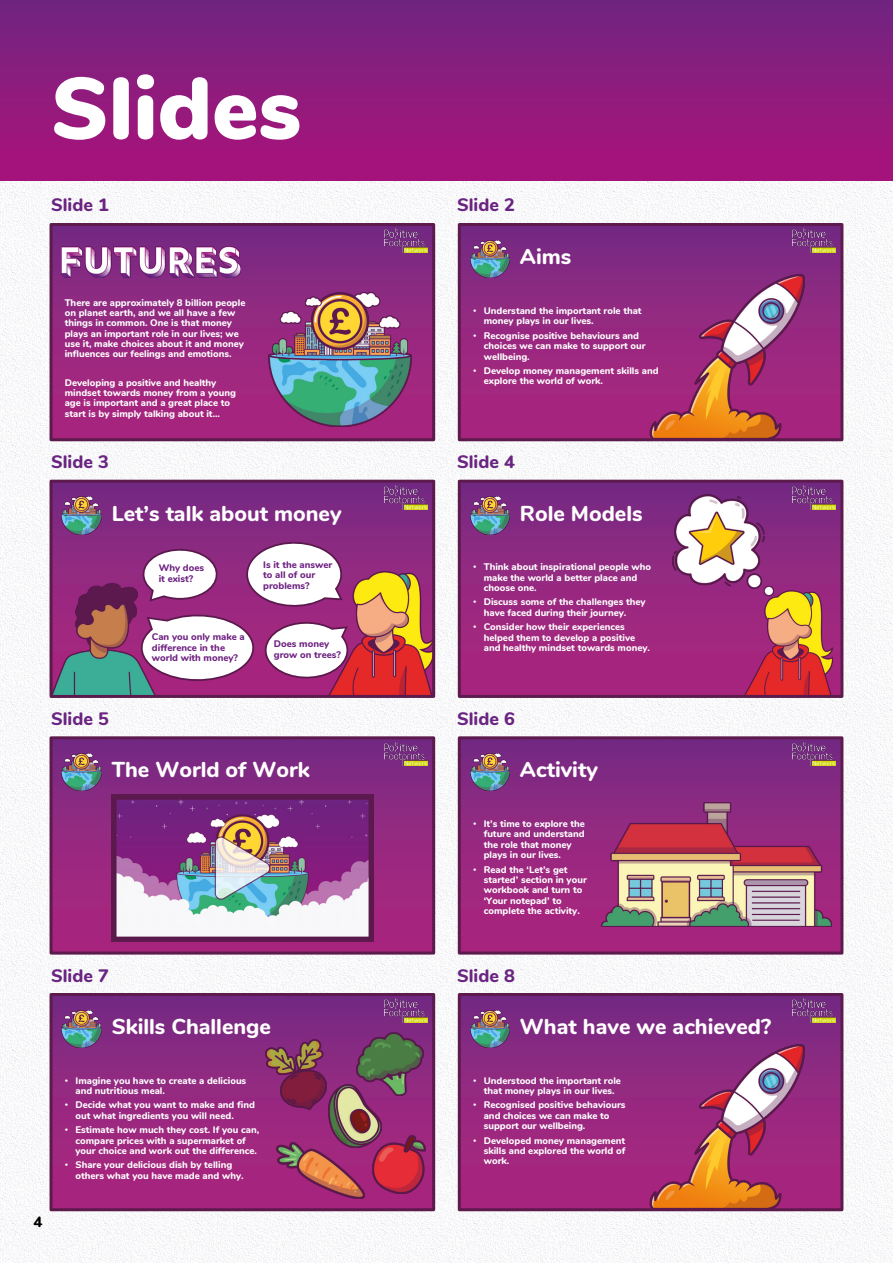
<style>
.page{position:relative;width:893px;height:1263px;background:#fff}
.page>*{position:absolute;margin:0;border:0;box-sizing:border-box;transform-origin:0 0}
.t1{font:900 87px "Nunito";color:#fff}
.t2{font:800 21.45px "Nunito";color:#fff}
.t3{font:800 18px "Nunito";color:#6a2481}
.t4{font:800 15px "Nunito";color:#000}
.t5{font:800 9.6px/10.4px "Nunito";color:#fff}
.t6{font:800 9.6px/10.4px "Nunito";color:#6e2381}
.s1{font-family:"Arial";font-weight:400}
</style>
<div class="page">
<img style="left:0;top:181px;width:893px;height:1082px">
<div style="left:0;top:0;width:893px;height:181px;background:linear-gradient(to bottom,#712580,#aa127a)"></div>
<div style="left:51px;top:224px;width:383px;height:216px;background:linear-gradient(to bottom,#782c82,#ae257d)"></div>
<img style="left:62px;top:247px;width:179px;height:30px">
<img style="left:384px;top:229px;width:43px;height:23px">
<img style="left:268px;top:292px;width:143px;height:135px">
<div style="left:50px;top:223px;width:385px;height:218px;border:3px solid #5c1a4d"></div>
<div style="left:459px;top:224px;width:383px;height:216px;background:linear-gradient(to bottom,#782b83,#ae257d)"></div>
<img style="left:793px;top:229px;width:43px;height:23px">
<img style="left:648px;top:275px;width:156px;height:162px">
<img style="left:470px;top:240px;width:40px;height:38px">
<div style="left:458px;top:223px;width:385px;height:218px;border:3px solid #5c1a4d"></div>
<div style="left:51px;top:738px;width:383px;height:215px;background:linear-gradient(to bottom,#782b83,#ae257c)"></div>
<img style="left:384px;top:742px;width:43px;height:24px">
<img style="left:62px;top:754px;width:40px;height:37px">
<img style="left:111px;top:794px;width:262px;height:147px">
<div style="left:50px;top:736px;width:385px;height:218px;border:3px solid #5c1a4d"></div>
<div style="left:459px;top:738px;width:383px;height:215px;background:linear-gradient(to bottom,#782b83,#ae257c)"></div>
<img style="left:793px;top:742px;width:43px;height:24px">
<img style="left:470px;top:754px;width:40px;height:37px">
<img style="left:601px;top:802px;width:230px;height:124px">
<div style="left:458px;top:736px;width:385px;height:218px;border:3px solid #5c1a4d"></div>
<svg style="left:54px;top:484px;width:377px;height:210px;background:#832981"></svg>
<svg style="left:136px;top:537px;width:217px;height:150px"></svg>
<img style="left:384px;top:486px;width:43px;height:23px">
<img style="left:54px;top:583px;width:102px;height:111px">
<img style="left:329px;top:572px;width:102px;height:122px">
<img style="left:62px;top:497px;width:40px;height:37px">
<div style="left:50px;top:480px;width:385px;height:218px;border:3px solid #5c1a4d"></div>
<div style="left:459px;top:481px;width:383px;height:215px;background:linear-gradient(to bottom,#782b83,#af257d)"></div>
<img style="left:793px;top:486px;width:43px;height:23px">
<img style="left:470px;top:497px;width:40px;height:37px">
<img style="left:673px;top:495px;width:160px;height:199px">
<div style="left:458px;top:480px;width:385px;height:218px;border:3px solid #5c1a4d"></div>
<div style="left:51px;top:994px;width:383px;height:216px;background:linear-gradient(to bottom,#782b83,#ae257d)"></div>
<img style="left:384px;top:999px;width:43px;height:23px">
<img style="left:62px;top:1010px;width:40px;height:37px">
<img style="left:265px;top:1039px;width:61px;height:71px">
<img style="left:328px;top:1084px;width:54px;height:64px">
<img style="left:277px;top:1143px;width:87px;height:55px">
<img style="left:372px;top:1136px;width:54px;height:57px">
<img style="left:356px;top:1032px;width:67px;height:64px">
<div style="left:50px;top:993px;width:385px;height:218px;border:3px solid #5c1a4d"></div>
<div style="left:459px;top:994px;width:383px;height:216px;background:linear-gradient(to bottom,#782b83,#ae257d)"></div>
<img style="left:793px;top:999px;width:43px;height:23px">
<img style="left:470px;top:1010px;width:40px;height:37px">
<img style="left:648px;top:1045px;width:156px;height:162px">
<div style="left:458px;top:993px;width:385px;height:218px;border:3px solid #5c1a4d"></div>
<p class="t1" style="left:51px;top:44px;width:252px">Slides</p>
<p class="t3" style="left:51px;top:191px;width:59px">Slide 1</p>
<p class="t5" style="left:65px;top:296px;width:182px">There are approximately 8 billion people on planet earth, and we all have a few things in common. One is that money plays an important role in our lives; we use it, make choices about it and money influences our feelings and emotions.</p>
<p class="t5" style="left:65px;top:377px;width:173px">Developing a positive and healthy mindset towards money from a young age is important and a great place to start is by simply talking about it...</p>
<p class="t3" style="left:51px;top:449px;width:59px">Slide 3</p>
<p class="t2" style="left:112px;top:497px;width:231px">Let’s talk about money</p>
<p class="t3" style="left:51px;top:705px;width:59px">Slide 5</p>
<p class="t6" style="left:159px;top:562px;width:47px">Why does it exist?</p>
<p class="t6" style="left:152px;top:631px;width:94px">Can you only make a difference in the world with money?</p>
<p class="t6" style="left:263px;top:559px;width:71px">Is it the answer to all of our problems?</p>
<p class="t6" style="left:274px;top:638px;width:69px">Does money grow on trees?</p>
<p class="t2" style="left:112px;top:754px;width:199px">The World of Work</p>
<p class="t3" style="left:51px;top:962px;width:59px">Slide 7</p>
<p class="t2" style="left:112px;top:1011px;width:161px">Skills Challenge</p>
<p class="t4" style="left:34px;top:1211px;width:10px">4</p>
<p class="t5" style="left:75px;top:1075px;width:172px;text-indent:-11px"><span class="s1">•</span> Imagine you have to create a delicious and nutritious meal.</p>
<p class="t5" style="left:75px;top:1099px;width:181px;text-indent:-11px"><span class="s1">•</span> Decide what you want to make and find out what ingredients you will need.</p>
<p class="t5" style="left:75px;top:1124px;width:185px;text-indent:-11px"><span class="s1">•</span> Estimate how much they cost. If you can, compare prices with a supermarket of your choice and work out the difference.</p>
<p class="t5" style="left:75px;top:1159px;width:170px;text-indent:-11px"><span class="s1">•</span> Share your delicious dish by telling others what you have made and why.</p>
<p class="t3" style="left:457px;top:191px;width:59px">Slide 2</p>
<p class="t2" style="left:520px;top:241px;width:53px">Aims</p>
<p class="t5" style="left:484px;top:305px;width:159px;text-indent:-11px"><span class="s1">•</span> Understand the important role that money plays in our lives.</p>
<p class="t5" style="left:484px;top:330px;width:163px;text-indent:-11px"><span class="s1">•</span> Recognise positive behaviours and choices we can make to support our wellbeing.</p>
<p class="t5" style="left:484px;top:365px;width:176px;text-indent:-11px"><span class="s1">•</span> Develop money management skills and explore the world of work.</p>
<p class="t3" style="left:457px;top:449px;width:59px">Slide 4</p>
<p class="t2" style="left:520px;top:497px;width:124px">Role Models</p>
<p class="t5" style="left:484px;top:561px;width:169px;text-indent:-11px"><span class="s1">•</span> Think about inspirational people who make the world a better place and choose one.</p>
<p class="t5" style="left:484px;top:596px;width:163px;text-indent:-11px"><span class="s1">•</span> Discuss some of the challenges they have faced during their journey.</p>
<p class="t5" style="left:484px;top:621px;width:168px;text-indent:-11px"><span class="s1">•</span> Consider how their experiences helped them to develop a positive and healthy mindset towards money.</p>
<p class="t3" style="left:457px;top:705px;width:59px">Slide 6</p>
<p class="t2" style="left:520px;top:754px;width:79px">Activity</p>
<p class="t5" style="left:484px;top:818px;width:103px;text-indent:-11px"><span class="s1">•</span> It’s time to explore the future and understand the role that money plays in our lives.</p>
<p class="t5" style="left:484px;top:863px;width:105px;text-indent:-11px"><span class="s1">•</span> Read the ‘Let’s get started’ section in your workbook and turn to ‘Your notepad’ to complete the activity.</p>
<p class="t3" style="left:457px;top:962px;width:59px">Slide 8</p>
<p class="t2" style="left:520px;top:1011px;width:253px">What have we achieved?</p>
<p class="t5" style="left:473px;top:1075px;width:150px;text-align:center"><span class="s1">•</span> Understood the important role that money plays in our lives.</p>
<p class="t5" style="left:484px;top:1099px;width:143px;text-indent:-11px"><span class="s1">•</span> Recognised positive behaviours and choices we can make to support our wellbeing.</p>
<p class="t5" style="left:484px;top:1134px;width:143px;text-align:justify;text-indent:-11px"><span class="s1">•</span> Developed money management skills and explored the world of work.</p>
</div>
